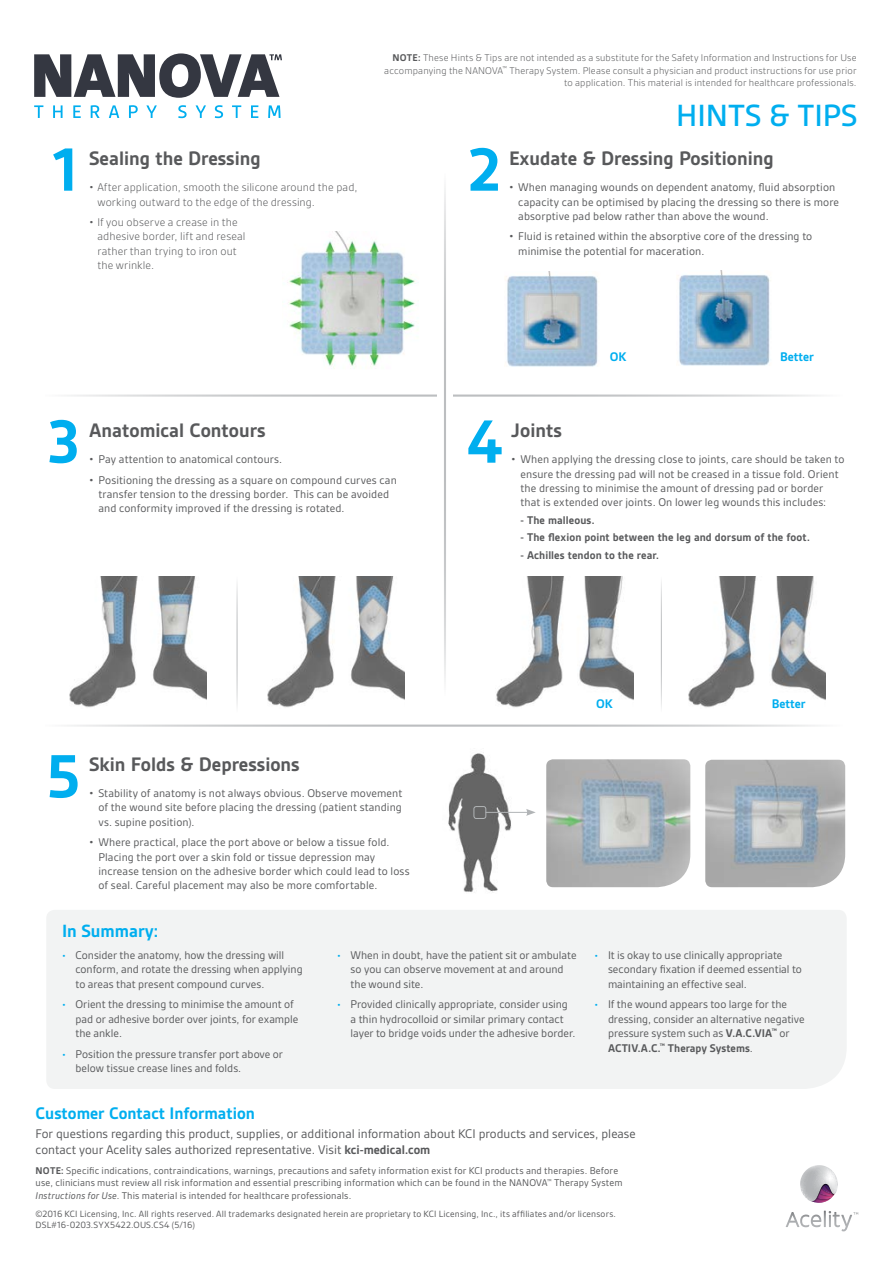
<style>
.page{position:relative;width:893px;height:1263px;background:#fff}
.page>*{position:absolute;margin:0;border:0;box-sizing:border-box;transform-origin:0 0}
.t1{font:700 65.55px "Gesta";color:#00aeef}
.t2{font:500 33px "Gesta";color:#00aeef}
.t3{font:700 21px "Gesta";color:#58595b}
.t4{font:700 19.05px "Gesta";color:#00aeef}
.t5{font:700 18px "Gesta";color:#00aeef}
.t6{font:13.5px/16.2px "Gesta";color:#58595b}
.t7{font:700 13.35px "Gesta";color:#00aeef}
.t8{font:12px/14.4px "Gesta";letter-spacing:.005em;color:#58595b}
.t9{font:300 12px/14.4px "Gesta";letter-spacing:.01em;color:#58595b}
.t10{font:700 12px "Gesta";letter-spacing:.01em;color:#58595b}
.t11{font:10.5px/12.6px "Gesta";letter-spacing:.015em;color:#58595b}
.t12{font:300 10.5px/12.6px "Gesta";letter-spacing:.015em;color:#58595b;text-align:right}
.t13{font:9.75px/11.7px "Gesta";letter-spacing:.015em;color:#58595b}
.s1{font-weight:700}
.s2{font-size:9.75px;color:#00aeef}
.s3{font-style:italic}
</style>
<div class="page">
<div style="left:47px;top:910px;width:799px;height:179px;background:#f2f3f3"></div>
<img style="left:287px;top:232px;width:131px;height:137px">
<hr style="left:45px;top:724px;width:800px;height:3px;background:#bcbec0">
<hr style="left:45px;top:394px;width:800px;height:3px;background:#bcbec0">
<div style="left:437px;top:345px;width:16px;height:353px;background:#fff"></div>
<hr style="left:444px;top:173px;width:2px;height:525px;background:#bcbec0">
<img style="left:69px;top:576px;width:138px;height:132px">
<img style="left:267px;top:576px;width:138px;height:132px">
<hr style="left:237px;top:576px;width:1px;height:137px;background:#bcbec0">
<img style="left:496px;top:576px;width:137px;height:132px">
<img style="left:688px;top:576px;width:137px;height:132px">
<hr style="left:661px;top:576px;width:1px;height:137px;background:#bcbec0">
<img style="left:506px;top:271px;width:92px;height:96px">
<img style="left:678px;top:270px;width:92px;height:96px">
<img style="left:448px;top:752px;width:69px;height:140px">
<img style="left:546px;top:759px;width:144px;height:128px">
<img style="left:705px;top:760px;width:140px;height:127px">
<div style="left:473px;top:806px;width:13px;height:13px;border:1px solid #b1b4b6;border-radius:2px"></div>
<hr style="left:486px;top:812px;width:42px;height:1px;background:#b1b4b6">
<svg style="left:526px;top:809px;width:10px;height:7px"></svg>
<svg style="left:800px;top:1165px;width:38px;height:38px"></svg>
<svg style="left:786px;top:1210px;width:72px;height:21px"></svg>
<svg style="left:34px;top:53px;width:248px;height:45px"></svg>
<svg style="left:34px;top:105px;width:9px;height:13px"></svg>
<svg style="left:53px;top:105px;width:10px;height:13px"></svg>
<svg style="left:73px;top:105px;width:8px;height:13px"></svg>
<svg style="left:91px;top:105px;width:9px;height:13px"></svg>
<svg style="left:109px;top:105px;width:10px;height:13px"></svg>
<svg style="left:129px;top:105px;width:9px;height:13px"></svg>
<svg style="left:146px;top:105px;width:11px;height:13px"></svg>
<svg style="left:178px;top:105px;width:9px;height:13px"></svg>
<svg style="left:196px;top:105px;width:10px;height:13px"></svg>
<svg style="left:215px;top:105px;width:8px;height:13px"></svg>
<svg style="left:232px;top:105px;width:9px;height:13px"></svg>
<svg style="left:251px;top:105px;width:7px;height:13px"></svg>
<svg style="left:268px;top:105px;width:13px;height:13px"></svg>
<p class="t12" style="left:384px;top:51px;width:474px"><span class="s1">NOTE:</span> These Hints &amp; Tips are not intended as a substitute for the Safety Information and Instructions for Use accompanying the NANOVA<sup>™</sup> Therapy System. Please consult a physician and product instructions for use prior to application. This material is intended for healthcare professionals.</p>
<h1 class="t1" style="left:53px;top:132px;width:27px">1</h1>
<h3 class="t3" style="left:89px;top:146px;width:173px">Sealing the Dressing</h3>
<p class="t9" style="left:97px;top:180px;width:262px;text-indent:-8px">• After application, smooth the silicone around the pad, working outward to the edge of the dressing.</p>
<p class="t9" style="left:97px;top:215px;width:150px;text-indent:-8px">• If you observe a crease in the adhesive border, lift and reseal rather than trying to iron out the wrinkle.</p>
<h1 class="t1" style="left:48px;top:404px;width:33px">3</h1>
<h3 class="t3" style="left:89px;top:418px;width:178px">Anatomical Contours</h3>
<p class="t8" style="left:89px;top:452px;width:195px">• Pay attention to anatomical contours.</p>
<p class="t8" style="left:98px;top:472px;width:300px;text-indent:-9px">• Positioning the dressing as a square on compound curves can transfer tension to the dressing border. This can be avoided and conformity improved if the dressing is rotated.</p>
<h1 class="t1" style="left:46px;top:739px;width:36px">5</h1>
<h3 class="t3" style="left:89px;top:753px;width:212px">Skin Folds &amp; Depressions</h3>
<p class="t8" style="left:98px;top:786px;width:305px;text-align:justify;text-indent:-9px">• Stability of anatomy is not always obvious. Observe movement of the wound site before placing the dressing (patient standing vs. supine position).</p>
<p class="t8" style="left:98px;top:835px;width:313px;text-indent:-9px">• Where practical, place the port above or below a tissue fold.<br>Placing the port over a skin fold or tissue depression may increase tension on the adhesive border which could lead to loss of seal. Careful placement may also be more comfortable.</p>
<h3 class="t4" style="left:62px;top:920px;width:98px">In Summary:</h3>
<h1 class="t1" style="left:467px;top:132px;width:36px">2</h1>
<h2 class="t2" style="left:676px;top:97px;width:183px">HINTS &amp; TIPS</h2>
<h3 class="t3" style="left:509px;top:146px;width:266px">Exudate &amp; Dressing Positioning</h3>
<p class="t8" style="left:518px;top:180px;width:322px;text-indent:-9px">• When managing wounds on dependent anatomy, fluid absorption capacity can be optimised by placing the dressing so there is more absorptive pad below rather than above the wound.</p>
<p class="t8" style="left:518px;top:229px;width:296px;text-indent:-9px">• Fluid is retained within the absorptive core of the dressing to minimise the potential for maceration.</p>
<p class="t7" style="left:610px;top:349px;width:18px">OK</p>
<p class="t7" style="left:780px;top:349px;width:35px">Better</p>
<h1 class="t1" style="left:467px;top:404px;width:37px">4</h1>
<h3 class="t3" style="left:511px;top:418px;width:52px">Joints</h3>
<p class="t8" style="left:520px;top:452px;width:325px;text-indent:-9px">• When applying the dressing close to joints, care should be taken to ensure the dressing pad will not be creased in a tissue fold. Orient the dressing to minimise the amount of dressing pad or border that is extended over joints. On lower leg wounds this includes:</p>
<p class="t10" style="left:520px;top:513px;width:75px">- The malleous.</p>
<p class="t10" style="left:520px;top:530px;width:291px">- The flexion point between the leg and dorsum of the foot.</p>
<p class="t10" style="left:520px;top:548px;width:140px">- Achilles tendon to the rear.</p>
<p class="t7" style="left:596px;top:696px;width:18px">OK</p>
<p class="t7" style="left:772px;top:696px;width:35px">Better</p>
<p class="t8" style="left:76px;top:948px;width:229px;text-indent:-14px"><span class="s2">•</span> Consider the anatomy, how the dressing will conform, and rotate the dressing when applying to areas that present compound curves.</p>
<p class="t8" style="left:76px;top:997px;width:224px;text-indent:-14px"><span class="s2">•</span> Orient the dressing to minimise the amount of pad or adhesive border over joints, for example the ankle.</p>
<p class="t8" style="left:76px;top:1046px;width:209px;text-indent:-14px"><span class="s2">•</span> Position the pressure transfer port above or below tissue crease lines and folds.</p>
<p class="t8" style="left:351px;top:948px;width:227px;text-indent:-14px"><span class="s2">•</span> When in doubt, have the patient sit or ambulate so you can observe movement at and around the wound site.</p>
<p class="t8" style="left:351px;top:997px;width:226px;text-indent:-14px"><span class="s2">•</span> Provided clinically appropriate, consider using a thin hydrocolloid or similar primary contact layer to bridge voids under the adhesive border.</p>
<p class="t8" style="left:608px;top:948px;width:195px;text-indent:-14px"><span class="s2">•</span> It is okay to use clinically appropriate secondary fixation if deemed essential to maintaining an effective seal.</p>
<p class="t8" style="left:608px;top:997px;width:198px;text-indent:-14px"><span class="s2">•</span> If the wound appears too large for the dressing, consider an alternative negative pressure system such as <span class="s1">V.A.C.VIA</span><sup>™</sup> or <span class="s1">ACTIV.A.C.</span><sup>™</sup> <span class="s1">Therapy Systems</span>.</p>
<h3 class="t5" style="left:36px;top:1103px;width:221px">Customer Contact Information</h3>
<p class="t6" style="left:36px;top:1126px;width:601px">For questions regarding this product, supplies, or additional information about KCI products and services, please contact your Acelity sales authorized representative. Visit <span class="s1">kci-medical.com</span></p>
<p class="t11" style="left:36px;top:1164px;width:588px"><span class="s1">NOTE:</span> Specific indications, contraindications, warnings, precautions and safety information exist for KCI products and therapies. Before use, clinicians must review all risk information and essential prescribing information which can be found in the NANOVA<sup>™</sup> Therapy System<br><span class="s3">Instructions for Use</span>. This material is intended for healthcare professionals.</p>
<p class="t13" style="left:36px;top:1207px;width:582px">©2016 KCI Licensing, Inc. All rights reserved. All trademarks designated herein are proprietary to KCI Licensing, Inc., its affiliates and/or licensors.<br>DSL#16-0203.SYX5422.OUS.CS4 (5/16)</p>
</div>
